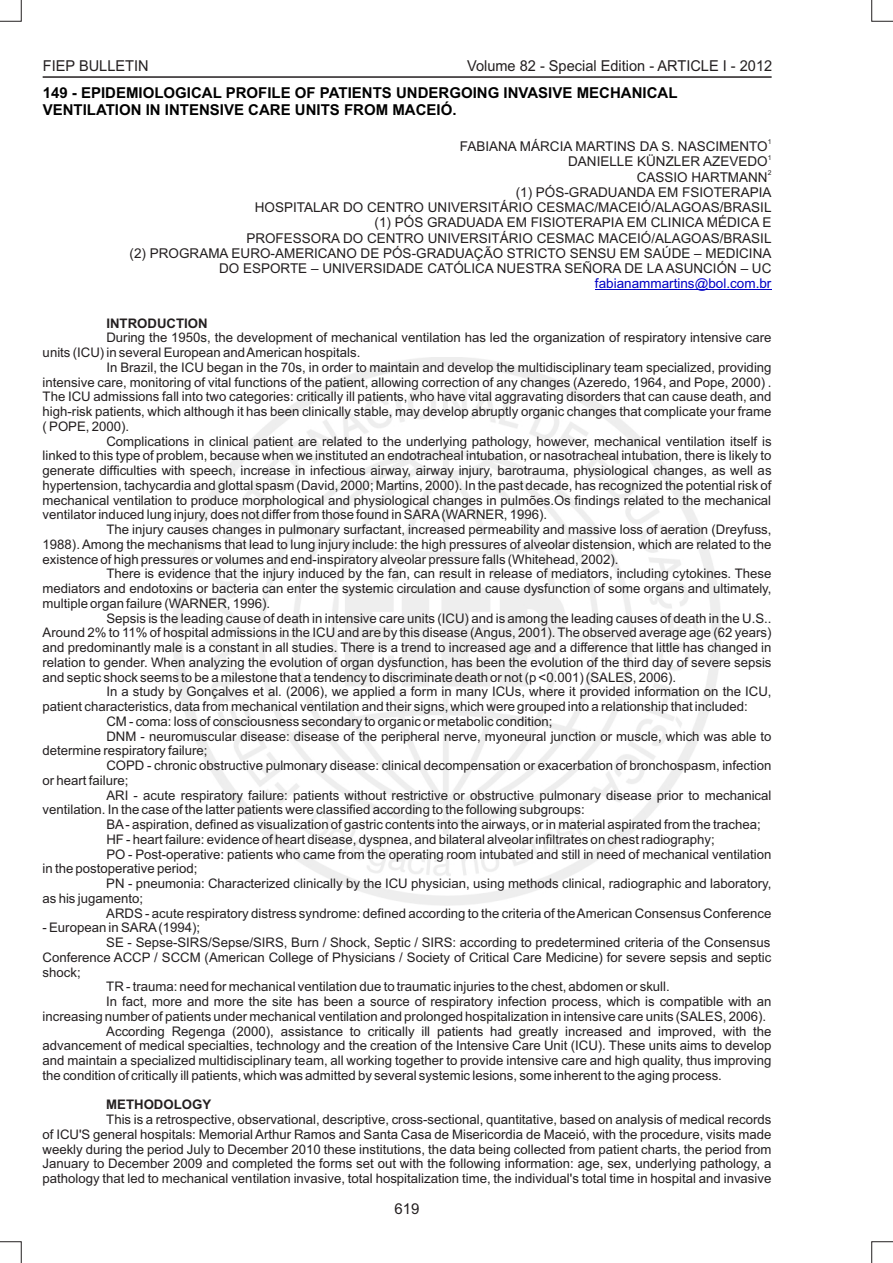
<style>
.page{position:relative;width:893px;height:1263px;background:#fff}
.page>*{position:absolute;margin:0;border:0;box-sizing:border-box;transform-origin:0 0}
.t1{font:700 15px/16.8px "Arial";color:#000}
.t2{font:15px "Arial";color:#231f20}
.t3{font:13.5px/15.1px "Arial";color:#231f20;text-align:right}
.t4{font:13.5px "Arial";color:#0000c4}
.t5{font:13.2px/14.7px "Arial";color:#231f20;text-align:justify}
.t6{font:700 13.2px "Arial";color:#231f20}
.t7{font:6.75px "Arial";color:#231f20}
</style>
<div class="page">
<svg style="left:871px;top:0;width:22px;height:22px"></svg>
<svg style="left:0;top:0;width:22px;height:22px"></svg>
<svg style="left:0;top:1241px;width:22px;height:22px"></svg>
<svg style="left:871px;top:1241px;width:22px;height:22px"></svg>
<hr style="left:43px;top:76px;width:729px;height:2px;background:#231f20">
<hr style="left:595px;top:289px;width:176px;height:1px;background:#0000c4">
<p class="t2" style="left:43px;top:60px;width:107px">FIEP BULLETIN</p>
<p class="t2" style="left:467px;top:60px;width:307px">Volume 82 - Special Edition - ARTICLE I - 2012</p>
<p class="t1" style="left:43px;top:86px;width:636px">149 - EPIDEMIOLOGICAL PROFILE OF PATIENTS UNDERGOING INVASIVE MECHANICAL<br>VENTILATION IN INTENSIVE CARE UNITS FROM MACEIÓ.</p>
<p class="t3" style="left:460px;top:140px;width:309px">FABIANA MÁRCIA MARTINS DA S. NASCIMENTO</p>
<p class="t7" style="left:768px;top:139px;width:5px">1</p>
<p class="t3" style="left:568px;top:155px;width:201px">DANIELLE KÜNZLER AZEVEDO</p>
<p class="t7" style="left:768px;top:155px;width:5px">1</p>
<p class="t7" style="left:768px;top:171px;width:5px">2</p>
<p class="t3" style="left:130px;top:171px;width:643px">CASSIO HARTMANN<br>(1) PÓS-GRADUANDA EM FSIOTERAPIA<br>HOSPITALAR DO CENTRO UNIVERSITÁRIO CESMAC/MACEIÓ/ALAGOAS/BRASIL<br>(1) PÓS GRADUADA EM FISIOTERAPIA EM CLINICA MÉDICA E<br>PROFESSORA DO CENTRO UNIVERSITÁRIO CESMAC MACEIÓ/ALAGOAS/BRASIL<br>(2) PROGRAMA EURO-AMERICANO DE PÓS-GRADUAÇÃO STRICTO SENSU EM SAÚDE – MEDICINA DO ESPORTE – UNIVERSIDADE CATÓLICA NUESTRA SEÑORA DE LA ASUNCIÓN – UC</p>
<p class="t4" style="left:595px;top:278px;width:178px">fabianammartins@bol.com.br</p>
<p class="t6" style="left:106px;top:318px;width:103px">INTRODUCTION</p>
<p class="t5" style="left:106px;top:332px;width:667px">During the 1950s, the development of mechanical ventilation has led the organization of respiratory intensive care</p>
<p class="t5" style="left:43px;top:346px;width:319px">units (ICU) in several European and American hospitals.</p>
<p class="t5" style="left:106px;top:361px;width:667px">In Brazil, the ICU began in the 70s, in order to maintain and develop the multidisciplinary team specialized, providing</p>
<p class="t5" style="left:43px;top:376px;width:730px">intensive care, monitoring of vital functions of the patient, allowing correction of any changes (Azeredo, 1964, and Pope, 2000) .</p>
<p class="t5" style="left:43px;top:391px;width:730px">The ICU admissions fall into two categories: critically ill patients, who have vital aggravating disorders that can cause death, and</p>
<p class="t5" style="left:43px;top:405px;width:730px">high-risk patients, which although it has been clinically stable, may develop abruptly organic changes that complicate your frame</p>
<p class="t5" style="left:43px;top:420px;width:88px">( POPE, 2000).</p>
<p class="t5" style="left:106px;top:435px;width:667px">Complications in clinical patient are related to the underlying pathology, however, mechanical ventilation itself is</p>
<p class="t5" style="left:43px;top:450px;width:730px">linked to this type of problem, because when we instituted an endotracheal intubation, or nasotracheal intubation, there is likely to</p>
<p class="t5" style="left:43px;top:464px;width:730px">generate difficulties with speech, increase in infectious airway, airway injury, barotrauma, physiological changes, as well as</p>
<p class="t5" style="left:43px;top:479px;width:730px">hypertension, tachycardia and glottal spasm (David, 2000; Martins, 2000). In the past decade, has recognized the potential risk of</p>
<p class="t5" style="left:43px;top:494px;width:730px">mechanical ventilation to produce morphological and physiological changes in pulmões.Os findings related to the mechanical</p>
<p class="t5" style="left:43px;top:509px;width:506px">ventilator induced lung injury, does not differ from those found in SARA(WARNER, 1996).</p>
<p class="t5" style="left:106px;top:523px;width:667px">The injury causes changes in pulmonary surfactant, increased permeability and massive loss of aeration (Dreyfuss,</p>
<p class="t5" style="left:43px;top:538px;width:730px">1988). Among the mechanisms that lead to lung injury include: the high pressures of alveolar distension, which are related to the</p>
<p class="t5" style="left:43px;top:553px;width:577px">existence of high pressures or volumes and end-inspiratory alveolar pressure falls (Whitehead, 2002).</p>
<p class="t5" style="left:106px;top:568px;width:667px">There is evidence that the injury induced by the fan, can result in release of mediators, including cytokines. These</p>
<p class="t5" style="left:43px;top:582px;width:730px">mediators and endotoxins or bacteria can enter the systemic circulation and cause dysfunction of some organs and ultimately,</p>
<p class="t5" style="left:43px;top:597px;width:229px">multiple organ failure (WARNER, 1996).</p>
<p class="t5" style="left:106px;top:612px;width:667px">Sepsis is the leading cause of death in intensive care units (ICU) and is among the leading causes of death in the U.S..</p>
<p class="t5" style="left:43px;top:627px;width:730px">Around 2% to 11% of hospital admissions in the ICU and are by this disease (Angus, 2001). The observed average age (62 years)</p>
<p class="t5" style="left:43px;top:641px;width:730px">and predominantly male is a constant in all studies. There is a trend to increased age and a difference that little has changed in</p>
<p class="t5" style="left:43px;top:656px;width:730px">relation to gender. When analyzing the evolution of organ dysfunction, has been the evolution of the third day of severe sepsis</p>
<p class="t5" style="left:43px;top:671px;width:635px">and septic shock seems to be a milestone that a tendency to discriminate death or not (p &lt;0.001) (SALES, 2006).</p>
<p class="t5" style="left:106px;top:686px;width:667px">In a study by Gonçalves et al. (2006), we applied a form in many ICUs, where it provided information on the ICU,</p>
<p class="t5" style="left:43px;top:700px;width:707px">patient characteristics, data from mechanical ventilation and their signs, which were grouped into a relationship that included:</p>
<p class="t5" style="left:106px;top:715px;width:448px">CM - coma: loss of consciousness secondary to organic or metabolic condition;</p>
<p class="t5" style="left:106px;top:730px;width:667px">DNM - neuromuscular disease: disease of the peripheral nerve, myoneural junction or muscle, which was able to</p>
<p class="t5" style="left:43px;top:745px;width:167px">determine respiratory failure;</p>
<p class="t5" style="left:106px;top:759px;width:667px">COPD - chronic obstructive pulmonary disease: clinical decompensation or exacerbation of bronchospasm, infection</p>
<p class="t5" style="left:43px;top:774px;width:87px">or heart failure;</p>
<p class="t5" style="left:106px;top:789px;width:667px">ARI - acute respiratory failure: patients without restrictive or obstructive pulmonary disease prior to mechanical</p>
<p class="t5" style="left:43px;top:804px;width:544px">ventilation. In the case of the latter patients were classified according to the following subgroups:</p>
<p class="t5" style="left:106px;top:818px;width:656px">BA- aspiration, defined as visualization of gastric contents into the airways, or in material aspirated from the trachea;</p>
<p class="t5" style="left:106px;top:833px;width:610px">HF - heart failure: evidence of heart disease, dyspnea, and bilateral alveolar infiltrates on chest radiography;</p>
<p class="t5" style="left:106px;top:848px;width:667px">PO - Post-operative: patients who came from the operating room intubated and still in need of mechanical ventilation</p>
<p class="t5" style="left:43px;top:862px;width:156px">in the postoperative period;</p>
<p class="t5" style="left:106px;top:877px;width:667px">PN - pneumonia: Characterized clinically by the ICU physician, using methods clinical, radiographic and laboratory,</p>
<p class="t5" style="left:43px;top:892px;width:102px">as his jugamento;</p>
<p class="t5" style="left:106px;top:907px;width:667px">ARDS - acute respiratory distress syndrome: defined according to the criteria of the American Consensus Conference</p>
<p class="t5" style="left:43px;top:921px;width:159px">- European in SARA(1994);</p>
<p class="t5" style="left:106px;top:936px;width:665px">SE - Sepse-SIRS/Sepse/SIRS, Burn / Shock, Septic / SIRS: according to predetermined criteria of the Consensus</p>
<p class="t5" style="left:43px;top:951px;width:730px">Conference ACCP / SCCM (American College of Physicians / Society of Critical Care Medicine) for severe sepsis and septic</p>
<p class="t5" style="left:43px;top:966px;width:40px">shock;</p>
<p class="t5" style="left:106px;top:980px;width:565px">TR - trauma: need for mechanical ventilation due to traumatic injuries to the chest, abdomen or skull.</p>
<p class="t5" style="left:106px;top:995px;width:667px">In fact, more and more the site has been a source of respiratory infection process, which is compatible with an</p>
<p class="t5" style="left:43px;top:1010px;width:725px">increasing number of patients under mechanical ventilation and prolonged hospitalization in intensive care units (SALES, 2006).</p>
<p class="t5" style="left:106px;top:1025px;width:667px">According Regenga (2000), assistance to critically ill patients had greatly increased and improved, with the</p>
<p class="t5" style="left:43px;top:1039px;width:730px">advancement of medical specialties, technology and the creation of the Intensive Care Unit (ICU). These units aims to develop</p>
<p class="t5" style="left:43px;top:1054px;width:730px">and maintain a specialized multidisciplinary team, all working together to provide intensive care and high quality, thus improving</p>
<p class="t5" style="left:43px;top:1069px;width:681px">the condition of critically ill patients, which was admitted by several systemic lesions, some inherent to the aging process.</p>
<p class="t6" style="left:106px;top:1100px;width:106px">METHODOLOGY</p>
<p class="t5" style="left:42px;top:1113px;width:730px;text-indent:64px">This is a retrospective, observational, descriptive, cross-sectional, quantitative, based on analysis of medical records of ICU'S general hospitals: Memorial Arthur Ramos and Santa Casa de Misericordia de Maceió, with the procedure, visits made weekly during the period July to December 2010 these institutions, the data being collected from patient charts, the period from January to December 2009 and completed the forms set out with the following information: age, sex, underlying pathology, a pathology that led to mechanical ventilation invasive, total hospitalization time, the individual's total time in hospital and invasive</p>
<p class="t2" style="left:395px;top:1203px;width:27px">619</p>
</div>
